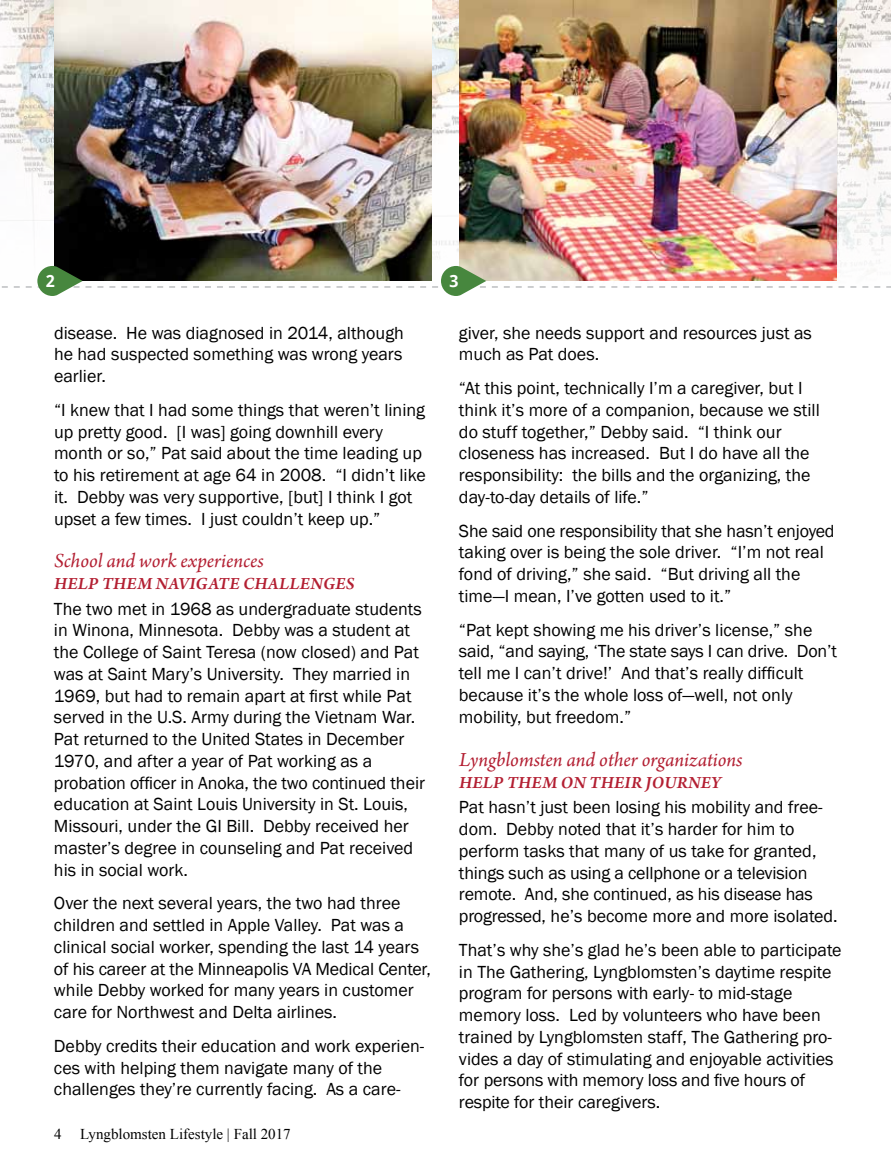
<style>
.page{position:relative;width:891px;height:1175px;background:#fff}
.page>*{position:absolute;margin:0;border:0;box-sizing:border-box;transform-origin:0 0}
.t1{font:italic 21px "Arno Pro";letter-spacing:-.005em;color:#b31f32}
.t2{font:18px/21.8px "Franklin Gothic";color:#000}
.t3{font:italic 600 18px "Arno Pro";letter-spacing:.01em;color:#b31f32}
.t4{font:700 16.5px "Droid Sans";color:#fff}
.t5{font:15px "Times New Roman";color:#000}
</style>
<div class="page">
<img style="left:0;top:0;width:891px;height:265px">
<img style="left:54px;top:0;width:378px;height:266px">
<img style="left:459px;top:0;width:378px;height:266px">
<img style="left:2px;top:266px;width:889px;height:30px">
<p class="t4" style="left:46px;top:271px;width:11px">2</p>
<p class="t4" style="left:450px;top:271px;width:11px">3</p>
<p class="t2" style="left:54px;top:322px;width:351px;text-align:justify">disease. He was diagnosed in 2014, although he had suspected something was wrong years earlier.</p>
<p class="t2" style="left:54px;top:399px;width:373px">“I knew that I had some things that weren’t lining up pretty good. [I was] going downhill every month or so,” Pat said about the time leading up to his retirement at age 64 in 2008. “I didn’t like it. Debby was very supportive, [but] I think I got upset a few times. I just couldn’t keep up.”</p>
<p class="t1" style="left:54px;top:549px;width:211px">School and work experiences</p>
<p class="t3" style="left:54px;top:573px;width:302px">HELP THEM NAVIGATE CHALLENGES</p>
<p class="t2" style="left:54px;top:598px;width:373px">The two met in 1968 as undergraduate students in Winona, Minnesota. Debby was a student at the College of Saint Teresa (now closed) and Pat was at Saint Mary’s University. They married in 1969, but had to remain apart at first while Pat served in the U.S. Army during the Vietnam War.<br>Pat returned to the United States in December 1970, and after a year of Pat working as a probation officer in Anoka, the two continued their education at Saint Louis University in St. Louis, Missouri, under the GI Bill. Debby received her master’s degree in counseling and Pat received his in social work.</p>
<p class="t2" style="left:54px;top:893px;width:378px">Over the next several years, the two had three children and settled in Apple Valley. Pat was a clinical social worker, spending the last 14 years of his career at the Minneapolis VA Medical Center, while Debby worked for many years in customer care for Northwest and Delta airlines.</p>
<p class="t2" style="left:54px;top:1035px;width:372px">Debby credits their education and work experien&shy;ces with helping them navigate many of the challenges they’re currently facing. As a care-</p>
<p class="t5" style="left:54px;top:1123px;width:9px">4</p>
<p class="t5" style="left:80px;top:1123px;width:212px">Lyngblomsten Lifestyle | Fall 2017</p>
<p class="t2" style="left:459px;top:322px;width:354px">giver, she needs support and resources just as much as Pat does.</p>
<p class="t2" style="left:459px;top:377px;width:362px">“At this point, technically I’m a caregiver, but I think it’s more of a companion, because we still do stuff together,” Debby said. “I think our closeness has increased. But I do have all the responsibility: the bills and the organizing, the day-to-day details of life.”</p>
<p class="t2" style="left:459px;top:520px;width:377px">She said one responsibility that she hasn’t enjoyed taking over is being the sole driver. “I’m not real fond of driving,” she said. “But driving all the time—I mean, I’ve gotten used to it.”</p>
<p class="t2" style="left:459px;top:619px;width:379px">“Pat kept showing me his driver’s license,” she said, “and saying, ‘The state says I can drive. Don’t tell me I can’t drive!’ And that’s really difficult because it’s the whole loss of—well, not only mobility, but freedom.”</p>
<p class="t1" style="left:459px;top:748px;width:285px">Lyngblomsten and other organizations</p>
<p class="t3" style="left:459px;top:772px;width:264px">HELP THEM ON THEIR JOURNEY</p>
<p class="t2" style="left:459px;top:797px;width:380px">Pat hasn’t just been losing his mobility and free&shy;dom. Debby noted that it’s harder for him to perform tasks that many of us take for granted, things such as using a cellphone or a television remote. And, she continued, as his disease has progressed, he’s become more and more isolated.</p>
<p class="t2" style="left:459px;top:939px;width:384px">That’s why she’s glad he’s been able to participate in The Gathering, Lyngblomsten’s daytime respite program for persons with early- to mid-stage memory loss. Led by volunteers who have been trained by Lyngblomsten staff, The Gathering pro&shy;vides a day of stimulating and enjoyable activities for persons with memory loss and five hours of respite for their caregivers.</p>
</div>
